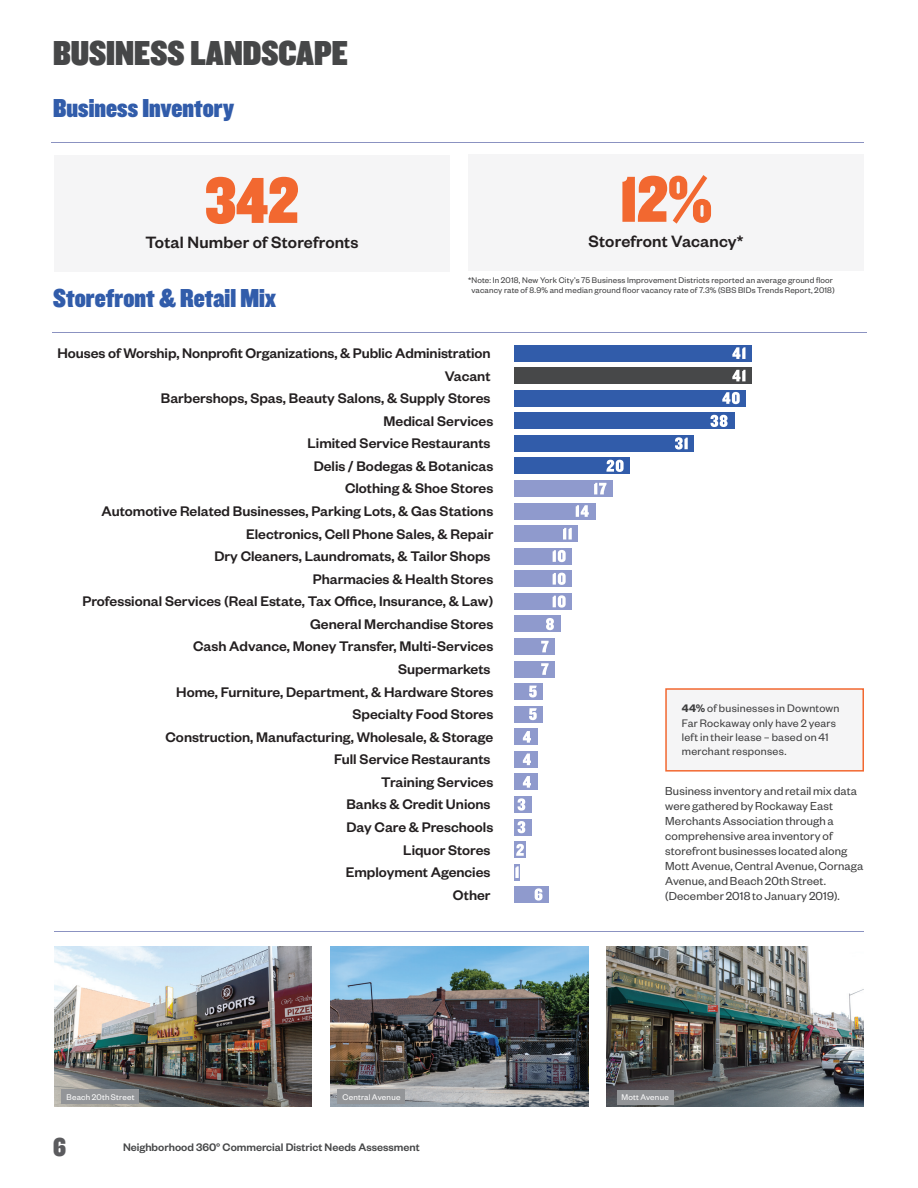
<style>
.page{position:relative;width:918px;height:1188px;background:#fff}
.page>*{position:absolute;margin:0;border:0;box-sizing:border-box;transform-origin:0 0}
.t1{font:67.5px "Knockout HTF90 Ultmt Welterwt";color:#f26830}
.t2{font:36px "Knockout HTF90 Ultmt Welterwt";color:#464748}
.t3{font:27px "Knockout HTF90 Ultmt Welterwt";letter-spacing:.005em;color:#315caa}
.t4{font:27px "Knockout HTF90 Ultmt Welterwt";color:#5b5b5e}
.t5{font:500 18px "Founders Grotesk";letter-spacing:.01em;color:#231f20}
.t6{font:500 15.3px "Founders Grotesk";color:#231f20}
.t7{font:12.75px/15px "Founders Grotesk";letter-spacing:.01em;color:#3e3e3f}
.t8{font:12px/14.2px "Founders Grotesk";letter-spacing:.025em;color:#3e3e3f}
.t9{font:500 12px "Founders Grotesk";color:#464748}
.t10{font:9px/10.5px "Founders Grotesk";letter-spacing:.02em;color:#3e3e3f;text-align:center}
.t11{font:9px "Founders Grotesk";letter-spacing:.03em;color:#fff}
.s1{font-weight:600}
</style>
<div class="page">
<div style="left:54px;top:155px;width:396px;height:117px;background:#f5f5f6"></div>
<div style="left:468px;top:154px;width:396px;height:117px;background:#f5f5f6"></div>
<hr style="left:52px;top:332px;width:814px;height:1px;background:#8b92c1">
<div style="left:514px;top:345px;width:238px;height:16px;background:#315caa"></div>
<div style="left:514px;top:368px;width:238px;height:16px;background:#474849"></div>
<div style="left:514px;top:390px;width:232px;height:16px;background:#315caa"></div>
<div style="left:514px;top:413px;width:220px;height:16px;background:#315caa"></div>
<div style="left:514px;top:435px;width:180px;height:17px;background:#315caa"></div>
<div style="left:514px;top:458px;width:116px;height:16px;background:#315caa"></div>
<div style="left:514px;top:480px;width:99px;height:17px;background:#8f9acd"></div>
<div style="left:514px;top:503px;width:81px;height:16px;background:#8f9acd"></div>
<div style="left:514px;top:526px;width:64px;height:16px;background:#8f9acd"></div>
<div style="left:514px;top:548px;width:58px;height:16px;background:#8f9acd"></div>
<div style="left:514px;top:571px;width:58px;height:16px;background:#8f9acd"></div>
<div style="left:514px;top:593px;width:58px;height:17px;background:#8f9acd"></div>
<div style="left:514px;top:616px;width:47px;height:16px;background:#8f9acd"></div>
<div style="left:514px;top:638px;width:41px;height:17px;background:#8f9acd"></div>
<div style="left:514px;top:661px;width:41px;height:16px;background:#8f9acd"></div>
<div style="left:514px;top:684px;width:29px;height:16px;background:#8f9acd"></div>
<div style="left:514px;top:706px;width:29px;height:16px;background:#8f9acd"></div>
<div style="left:514px;top:729px;width:23px;height:16px;background:#8f9acd"></div>
<div style="left:514px;top:751px;width:23px;height:16px;background:#8f9acd"></div>
<div style="left:514px;top:774px;width:23px;height:16px;background:#8f9acd"></div>
<div style="left:514px;top:796px;width:18px;height:17px;background:#8f9acd"></div>
<div style="left:514px;top:819px;width:18px;height:16px;background:#8f9acd"></div>
<div style="left:514px;top:842px;width:12px;height:16px;background:#8f9acd"></div>
<div style="left:514px;top:864px;width:6px;height:16px;background:#8f9acd"></div>
<div style="left:514px;top:887px;width:35px;height:16px;background:#8f9acd"></div>
<svg style="left:732px;top:347px;width:14px;height:12px"></svg>
<svg style="left:732px;top:370px;width:14px;height:11px"></svg>
<svg style="left:722px;top:392px;width:18px;height:12px"></svg>
<svg style="left:711px;top:415px;width:17px;height:12px"></svg>
<svg style="left:675px;top:437px;width:13px;height:13px"></svg>
<svg style="left:606px;top:460px;width:18px;height:12px"></svg>
<svg style="left:594px;top:483px;width:12px;height:11px"></svg>
<svg style="left:576px;top:505px;width:13px;height:12px"></svg>
<svg style="left:563px;top:528px;width:9px;height:12px"></svg>
<svg style="left:546px;top:618px;width:8px;height:12px"></svg>
<svg style="left:541px;top:641px;width:8px;height:11px"></svg>
<svg style="left:529px;top:686px;width:8px;height:12px"></svg>
<svg style="left:523px;top:731px;width:8px;height:12px"></svg>
<svg style="left:518px;top:798px;width:7px;height:13px"></svg>
<svg style="left:516px;top:844px;width:8px;height:12px"></svg>
<svg style="left:515px;top:866px;width:4px;height:12px"></svg>
<svg style="left:535px;top:888px;width:7px;height:13px"></svg>
<svg style="left:553px;top:550px;width:13px;height:12px"></svg>
<svg style="left:541px;top:663px;width:8px;height:12px"></svg>
<svg style="left:529px;top:708px;width:8px;height:12px"></svg>
<svg style="left:523px;top:754px;width:8px;height:11px"></svg>
<svg style="left:523px;top:776px;width:8px;height:12px"></svg>
<svg style="left:518px;top:821px;width:7px;height:12px"></svg>
<svg style="left:553px;top:573px;width:13px;height:12px"></svg>
<svg style="left:553px;top:595px;width:13px;height:13px"></svg>
<img style="left:606px;top:946px;width:258px;height:161px">
<img style="left:330px;top:946px;width:258px;height:161px">
<hr style="left:54px;top:932px;width:810px;height:1px;background:#8b92c1">
<div style="left:338px;top:1089px;width:67px;height:15px;background:#939598"></div>
<div style="left:617px;top:1090px;width:56px;height:15px;background:#939598"></div>
<img style="left:54px;top:946px;width:258px;height:161px">
<div style="left:62px;top:1089px;width:77px;height:15px;background:#939598"></div>
<hr style="left:52px;top:142px;width:812px;height:1px;background:#8b92c1">
<div style="left:666px;top:689px;width:197px;height:82px;background:#f5f5f6"></div>
<div style="left:665px;top:688px;width:199px;height:84px;border:2px solid #f26830"></div>
<h2 class="t2" style="left:53px;top:33px;width:296px">BUSINESS LANDSCAPE</h2>
<h3 class="t3" style="left:53px;top:93px;width:183px">Business Inventory</h3>
<h1 class="t1" style="left:205px;top:164px;width:95px">342</h1>
<p class="t5" style="left:145px;top:231px;width:215px">Total Number of Storefronts</p>
<h3 class="t3" style="left:53px;top:284px;width:224px">Storefront &amp; Retail Mix</h3>
<h1 class="t1" style="left:620px;top:163px;width:94px">12%</h1>
<p class="t5" style="left:589px;top:230px;width:156px">Storefront Vacancy*</p>
<p class="t10" style="left:468px;top:274px;width:368px">* Note: In 2018, New York City’s 75 Business Improvement Districts reported an average ground floor vacancy rate of 8.9% and median ground floor vacancy rate of 7.3% (SBS BIDs Trends Report, 2018)</p>
<p class="t6" style="left:58px;top:344px;width:435px">Houses of Worship, Nonprofit Organizations, &amp; Public Administration</p>
<p class="t6" style="left:445px;top:366px;width:47px">Vacant</p>
<p class="t6" style="left:161px;top:389px;width:331px">Barbershops, Spas, Beauty Salons, &amp; Supply Stores</p>
<p class="t6" style="left:383px;top:411px;width:111px">Medical Services</p>
<p class="t6" style="left:308px;top:434px;width:184px">Limited Service Restaurants</p>
<p class="t6" style="left:314px;top:456px;width:181px">Delis / Bodegas &amp; Botanicas</p>
<p class="t6" style="left:345px;top:479px;width:150px">Clothing &amp; Shoe Stores</p>
<p class="t6" style="left:102px;top:502px;width:393px">Automotive Related Businesses, Parking Lots, &amp; Gas Stations</p>
<p class="t6" style="left:246px;top:524px;width:249px">Electronics, Cell Phone Sales, &amp; Repair</p>
<p class="t6" style="left:214px;top:547px;width:278px">Dry Cleaners, Laundromats, &amp; Tailor Shops</p>
<p class="t6" style="left:313px;top:569px;width:182px">Pharmacies &amp; Health Stores</p>
<p class="t6" style="left:83px;top:592px;width:412px">Professional Services (Real Estate, Tax Office, Insurance, &amp; Law)</p>
<p class="t6" style="left:310px;top:614px;width:185px">General Merchandise Stores</p>
<p class="t6" style="left:193px;top:637px;width:302px">Cash Advance, Money Transfer, Multi-Services</p>
<p class="t6" style="left:398px;top:660px;width:94px">Supermarkets</p>
<p class="t6" style="left:176px;top:682px;width:319px">Home, Furniture, Department, &amp; Hardware Stores</p>
<p class="t6" style="left:353px;top:705px;width:142px">Specialty Food Stores</p>
<p class="t6" style="left:166px;top:727px;width:329px">Construction, Manufacturing, Wholesale, &amp; Storage</p>
<p class="t6" style="left:334px;top:750px;width:158px">Full Service Restaurants</p>
<p class="t6" style="left:381px;top:772px;width:114px">Training Services</p>
<p class="t6" style="left:346px;top:795px;width:146px">Banks &amp; Credit Unions</p>
<p class="t6" style="left:347px;top:818px;width:148px">Day Care &amp; Preschools</p>
<p class="t6" style="left:403px;top:840px;width:89px">Liquor Stores</p>
<p class="t6" style="left:346px;top:863px;width:146px">Employment Agencies</p>
<p class="t6" style="left:453px;top:885px;width:39px">Other</p>
<p class="t8" style="left:682px;top:701px;width:159px"><span class="s1">44%</span> of businesses in Downtown<br>Far Rockaway only have 2 years left in their lease – based on 41 merchant responses.</p>
<p class="t7" style="left:665px;top:782px;width:200px">Business inventory and retail mix data were gathered by Rockaway East Merchants Association through a comprehensive area inventory of storefront businesses located along Mott Avenue, Central Avenue, Cornaga Avenue, and Beach 20th Street. (December 2018 to January 2019).</p>
<p class="t11" style="left:66px;top:1091px;width:70px">Beach 20th Street</p>
<p class="t11" style="left:342px;top:1091px;width:60px">Central Avenue</p>
<p class="t11" style="left:621px;top:1092px;width:49px">Mott Avenue</p>
<h3 class="t4" style="left:53px;top:1133px;width:14px">6</h3>
<p class="t9" style="left:123px;top:1140px;width:298px">Neighborhood 360° Commercial District Needs Assessment</p>
</div>
